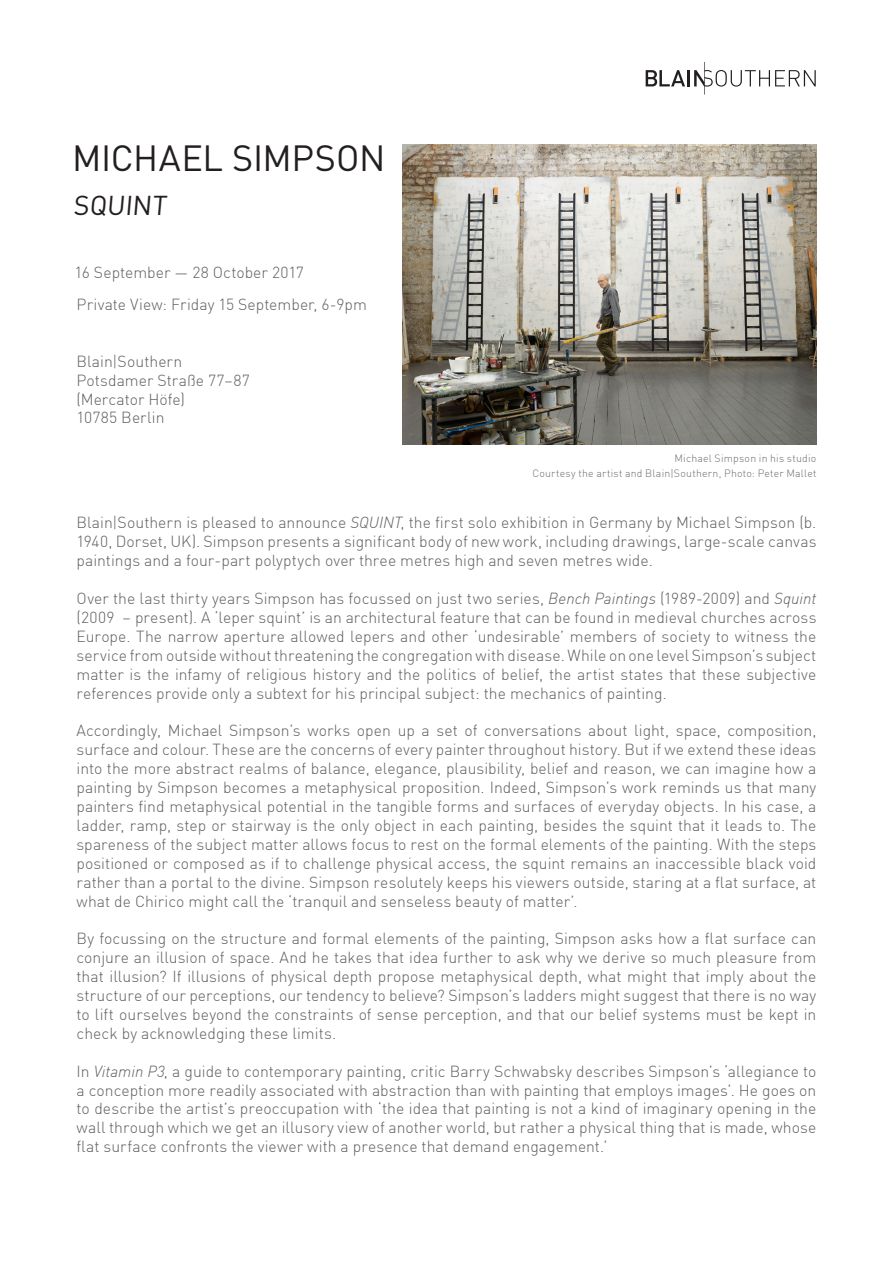
<style>
.page{position:relative;width:893px;height:1263px;background:#fff}
.page>*{position:absolute;margin:0;border:0;box-sizing:border-box;transform-origin:0 0}
.t1{font:36px "DIN Pro";letter-spacing:-.01em;color:#231f20}
.t2{font:27px "DIN Pro";color:#231f20}
.t3{font:300 15.75px/18.9px "DIN Offc Pro";color:#5f5f62;text-align:justify}
.t4{font:300 10.5px/15px "DIN Offc";letter-spacing:.02em;color:#6c6d70;text-align:right}
.s1{font-style:italic}
</style>
<div class="page">
<img style="left:403px;top:145px;width:413px;height:300px">
<svg style="left:646px;top:70px;width:39px;height:16px"></svg>
<hr style="left:687px;top:70px;width:3px;height:16px;background:#231f20">
<svg style="left:694px;top:62px;width:122px;height:33px"></svg>
<p class="t1" style="left:72px;top:130px;width:315px">MICHAEL SIMPSON</p>
<p class="t2" style="left:73px;top:184px;width:98px">SQUINT</p>
<p class="t3" style="left:74px;top:261px;width:231px">16 September — 28 October 2017</p>
<p class="t3" style="left:77px;top:294px;width:292px">Private View: Friday 15 September, 6-9pm</p>
<p class="t3" style="left:77px;top:351px;width:107px">Blain|Southern</p>
<p class="t3" style="left:77px;top:369px;width:175px">Potsdamer Straße 77–87</p>
<p class="t3" style="left:77px;top:388px;width:110px">(Mercator Höfe)</p>
<p class="t3" style="left:77px;top:407px;width:89px">10785 Berlin</p>
<p class="t4" style="left:532px;top:450px;width:286px">Michael Simpson in his studio<br>Courtesy the artist and Blain|Southern, Photo: Peter Mallet</p>
<p class="t3" style="left:77px;top:512px;width:741px">Blain|Southern is pleased to announce <span class="s1">SQUINT</span>, the first solo exhibition in Germany by Michael Simpson (b.<br>1940, Dorset, UK). Simpson presents a significant body of new work, including drawings, large-scale canvas paintings and a four-part polyptych over three metres high and seven metres wide.</p>
<p class="t3" style="left:77px;top:588px;width:741px">Over the last thirty years Simpson has focussed on just two series, <span class="s1">Bench Paintings</span> (1989-2009) and <span class="s1">Squint </span>(2009 – present). A ‘leper squint’ is an architectural feature that can be found in medieval churches across Europe. The narrow aperture allowed lepers and other ‘undesirable’ members of society to witness the service from outside without threatening the congregation with disease. While on one level Simpson’s subject matter is the infamy of religious history and the politics of belief, the artist states that these subjective references provide only a subtext for his principal subject: the mechanics of painting.</p>
<p class="t3" style="left:77px;top:720px;width:741px">Accordingly, Michael Simpson’s works open up a set of conversations about light, space, composition, surface and colour. These are the concerns of every painter throughout history. But if we extend these ideas into the more abstract realms of balance, elegance, plausibility, belief and reason, we can imagine how a painting by Simpson becomes a metaphysical proposition. Indeed, Simpson’s work reminds us that many painters find metaphysical potential in the tangible forms and surfaces of everyday objects. In his case, a ladder, ramp, step or stairway is the only object in each painting, besides the squint that it leads to. The spareness of the subject matter allows focus to rest on the formal elements of the painting. With the steps positioned or composed as if to challenge physical access, the squint remains an inaccessible black void rather than a portal to the divine. Simpson resolutely keeps his viewers outside, staring at a flat surface, at what de Chirico might call the ‘tranquil and senseless beauty of matter’.</p>
<p class="t3" style="left:77px;top:928px;width:741px">By focussing on the structure and formal elements of the painting, Simpson asks how a flat surface can conjure an illusion of space. And he takes that idea further to ask why we derive so much pleasure from that illusion? If illusions of physical depth propose metaphysical depth, what might that imply about the structure of our perceptions, our tendency to believe? Simpson’s ladders might suggest that there is no way to lift ourselves beyond the constraints of sense perception, and that our belief systems must be kept in check by acknowledging these limits.</p>
<p class="t3" style="left:77px;top:1060px;width:741px">In <span class="s1">Vitamin P3</span>, a guide to contemporary painting, critic Barry Schwabsky describes Simpson’s ‘allegiance to a conception more readily associated with abstraction than with painting that employs images’. He goes on to describe the artist’s preoccupation with ‘the idea that painting is not a kind of imaginary opening in the wall through which we get an illusory view of another world, but rather a physical thing that is made, whose flat surface confronts the viewer with a presence that demand engagement.’</p>
</div>
